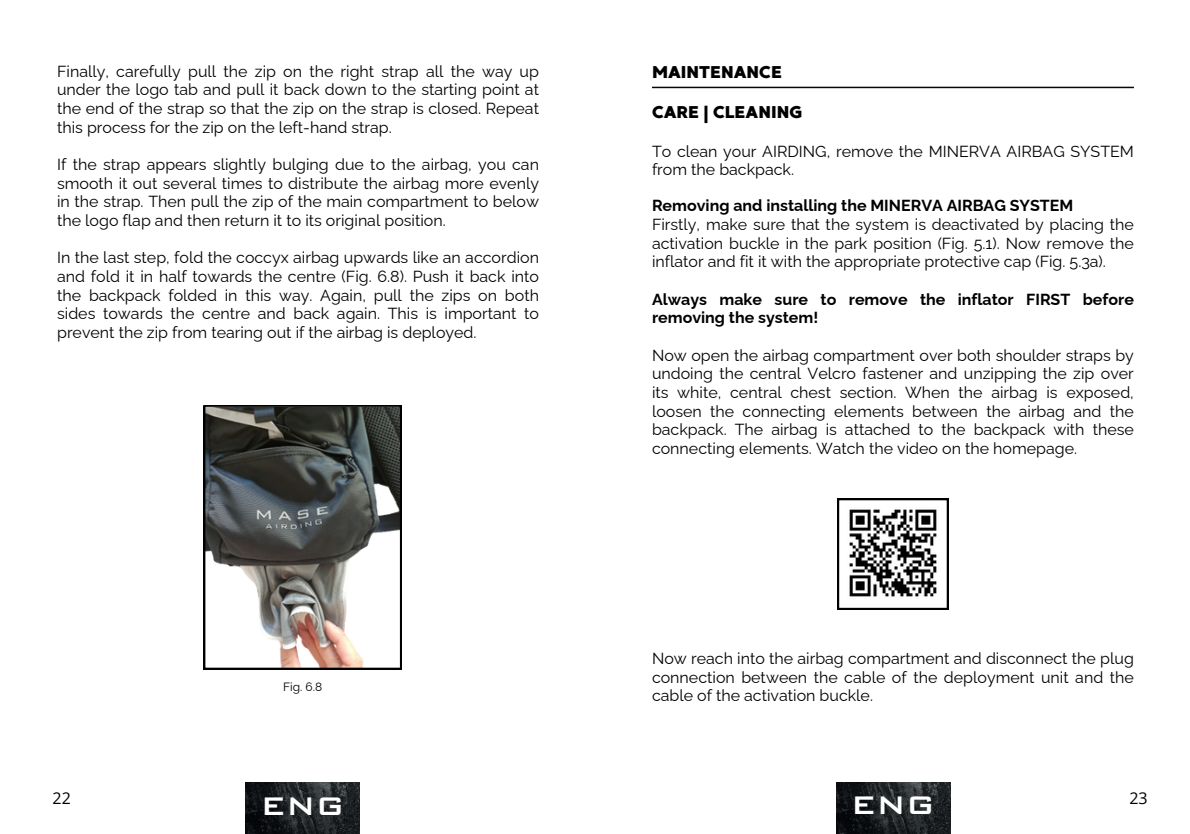
<style>
.page{position:relative;width:1190px;height:834px;background:#fff}
.page>*{position:absolute;margin:0;border:0;box-sizing:border-box;transform-origin:0 0}
.t1{font:500 34px "Bank Gothic BT";color:#fff}
.t2{font:17px "MADE Good Time Grotesk";color:#000}
.t3{font:16px/18.6px "Raleway";color:#000;text-align:justify}
.t4{font:700 16px/18.6px "Raleway";color:#000}
.t5{font:16px "Open Sans";color:#000}
.t6{font:12px "Raleway";color:#000}
.s1{font-weight:700}
</style>
<div class="page">
<img style="left:246px;top:782px;width:114px;height:51px">
<img style="left:836px;top:782px;width:114px;height:51px">
<svg style="left:838px;top:499px;width:110px;height:110px"></svg>
<svg style="left:204px;top:405px;width:197px;height:264px"></svg>
<hr style="left:652px;top:87px;width:482px;height:1px;background:#05070b">
<h1 class="t3" style="left:57px;top:62px;width:483px">Finally, carefully pull the zip on the right strap all the way up under the logo tab and pull it back down to the starting point at the end of the strap so that the zip on the strap is closed. Repeat this process for the zip on the left-hand strap.</h1>
<h2 class="t3" style="left:57px;top:155px;width:483px">If the strap appears slightly bulging due to the airbag, you can smooth it out several times to distribute the airbag more evenly in the strap. Then pull the zip of the main compartment to below the logo flap and then return it to its original position.</h2>
<h2 class="t3" style="left:57px;top:248px;width:483px">In the last step, fold the coccyx airbag upwards like an accordion and fold it in half towards the centre (Fig. 6.8). Push it back into the backpack folded in this way. Again, pull the zips on both sides towards the centre and back again. This is important to prevent the zip from tearing out if the airbag is deployed.</h2>
<p class="t6" style="left:283px;top:680px;width:41px">Fig. 6.8</p>
<h4 class="t2" style="left:652px;top:61px;width:131px">MAINTENANCE</h4>
<p class="t2" style="left:652px;top:101px;width:152px">CARE | CLEANING</p>
<p class="t3" style="left:652px;top:142px;width:483px">To clean your AIRDING, remove the MINERVA AIRBAG SYSTEM from the backpack.</p>
<h3 class="t3" style="left:652px;top:196px;width:483px;text-align:left"><span class="s1">Removing and installing the MINERVA AIRBAG SYSTEM<br></span>Firstly, make sure that the system is deactivated by placing the activation buckle in the park position (Fig. 5.1). Now remove the inflator and fit it with the appropriate protective cap (Fig. 5.3a).</h3>
<h4 class="t4" style="left:652px;top:290px;width:483px">Always make sure to remove the inflator FIRST before removing the system!</h4>
<p class="t3" style="left:652px;top:346px;width:483px">Now open the airbag compartment over both shoulder straps by undoing the central Velcro fastener and unzipping the zip over its white, central chest section. When the airbag is exposed, loosen the connecting elements between the airbag and the backpack. The airbag is attached to the backpack with these connecting elements. Watch the video on the homepage.</p>
<h4 class="t3" style="left:652px;top:649px;width:483px">Now reach into the airbag compartment and disconnect the plug connection between the cable of the deployment unit and the cable of the activation buckle.</h4>
<h4 class="t5" style="left:53px;top:787px;width:20px">22</h4>
<h4 class="t1" style="left:851px;top:787px;width:86px">ENG</h4>
<p class="t1" style="left:261px;top:788px;width:86px">ENG</p>
<p class="t5" style="left:1129px;top:787px;width:20px">23</p>
</div>
